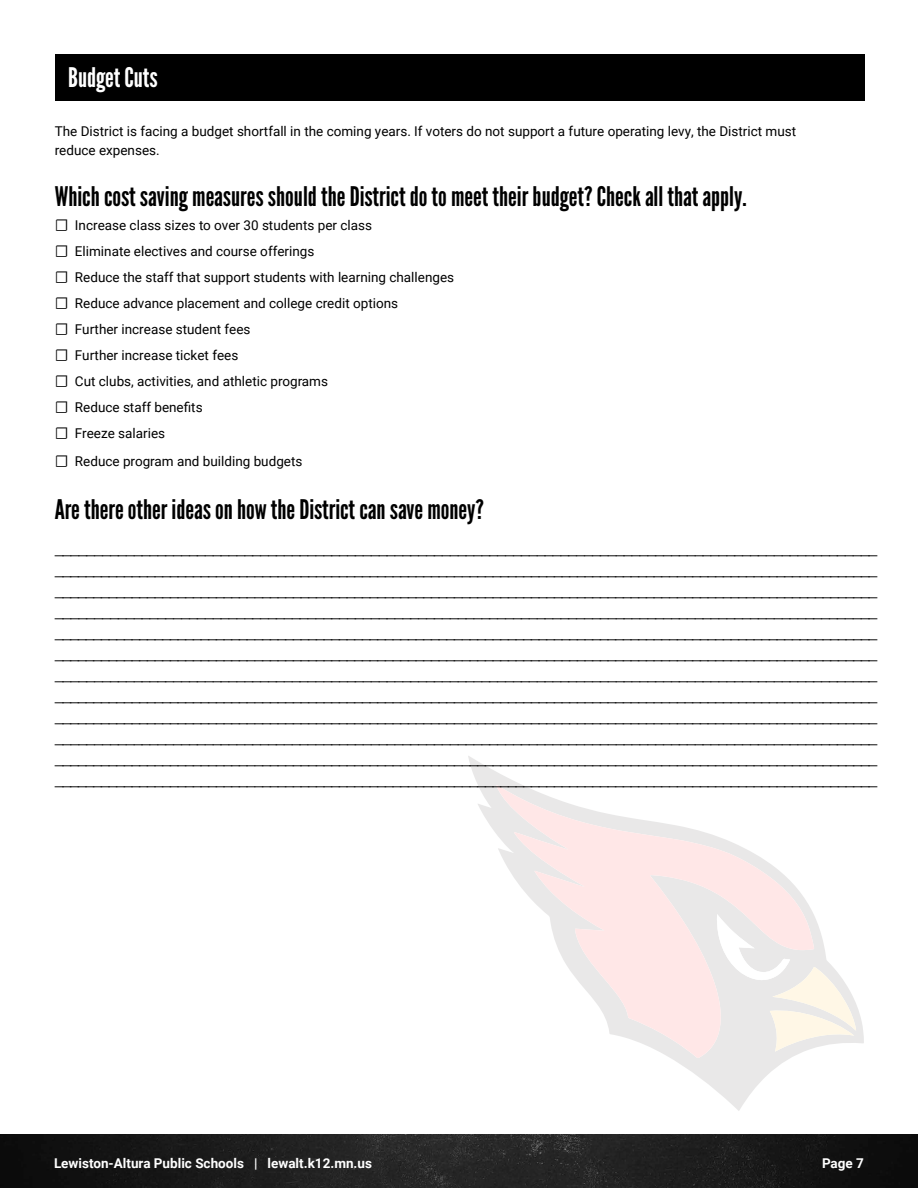
<style>
.page{position:relative;width:918px;height:1188px;background:#fff}
.page>*{position:absolute;margin:0;border:0;box-sizing:border-box;transform-origin:0 0}
.t1{font:27px "League Gothic";color:#000}
.t2{font:27px "League Gothic";color:#fff}
.t3{font:18px/21px "Minion Pro";color:#000;text-align:justify}
.t4{font:13.5px/26px "Roboto";color:#000}
.t5{font:700 13.5px "Roboto";color:#fff}
.s1{font-family:"Acumin Pro"}
</style>
<div class="page">
<svg style="left:468px;top:756px;width:396px;height:355px"></svg>
<svg style="left:496px;top:785px;width:318px;height:273px"></svg>
<svg style="left:717px;top:914px;width:140px;height:138px"></svg>
<img style="left:0;top:1134px;width:918px;height:54px">
<div style="left:55px;top:54px;width:810px;height:47px;background:#000"></div>
<h1 class="t2" style="left:68px;top:62px;width:91px">Budget Cuts</h1>
<p class="t4" style="left:55px;top:121px;width:743px;line-height:19.2px">The District is facing a budget shortfall in the coming years. If voters do not support a future operating levy, the District must reduce expenses.</p>
<h1 class="t1" style="left:55px;top:181px;width:693px">Which cost saving measures should the District do to meet their budget? Check all that apply.</h1>
<p class="t4" style="left:55px;top:212px;width:401px"><span class="s1">☐</span> Increase class sizes to over 30 students per class<br><span class="s1">☐</span> Eliminate electives and course offerings<br><span class="s1">☐</span> Reduce the staff that support students with learning challenges <span class="s1">☐</span> Reduce advance placement and college credit options<br><span class="s1">☐</span> Further increase student fees<br><span class="s1">☐</span> Further increase ticket fees<br><span class="s1">☐</span> Cut clubs, activities, and athletic programs<br><span class="s1">☐</span> Reduce staff benefits<br><span class="s1">☐</span> Freeze salaries</p>
<p class="t4" style="left:55px;top:447px;width:249px"><span class="s1">☐</span> Reduce program and building budgets</p>
<h1 class="t1" style="left:55px;top:494px;width:431px">Are there other ideas on how the District can save money?</h1>
<p class="t3" style="left:55px;top:538px;width:824px">________________________________________________________________________________________________________ ___________________________________________________________________________________________________________ ___________________________________________________________________________________________________________ ________________________________________________________________________________________________________ ___________________________________________________________________________________________________________ ___________________________________________________________________________________________________________ ________________________________________________________________________________________________________ ___________________________________________________________________________________________________________ ___________________________________________________________________________________________________________ ________________________________________________________________________________________________________ ___________________________________________________________________________________________________________ ___________________________________________________________________________________________________________</p>
<p class="t5" style="left:54px;top:1154px;width:320px">Lewiston-Altura Public Schools | lewalt.k12.mn.us</p>
<p class="t5" style="left:822px;top:1154px;width:43px">Page 7</p>
</div>
